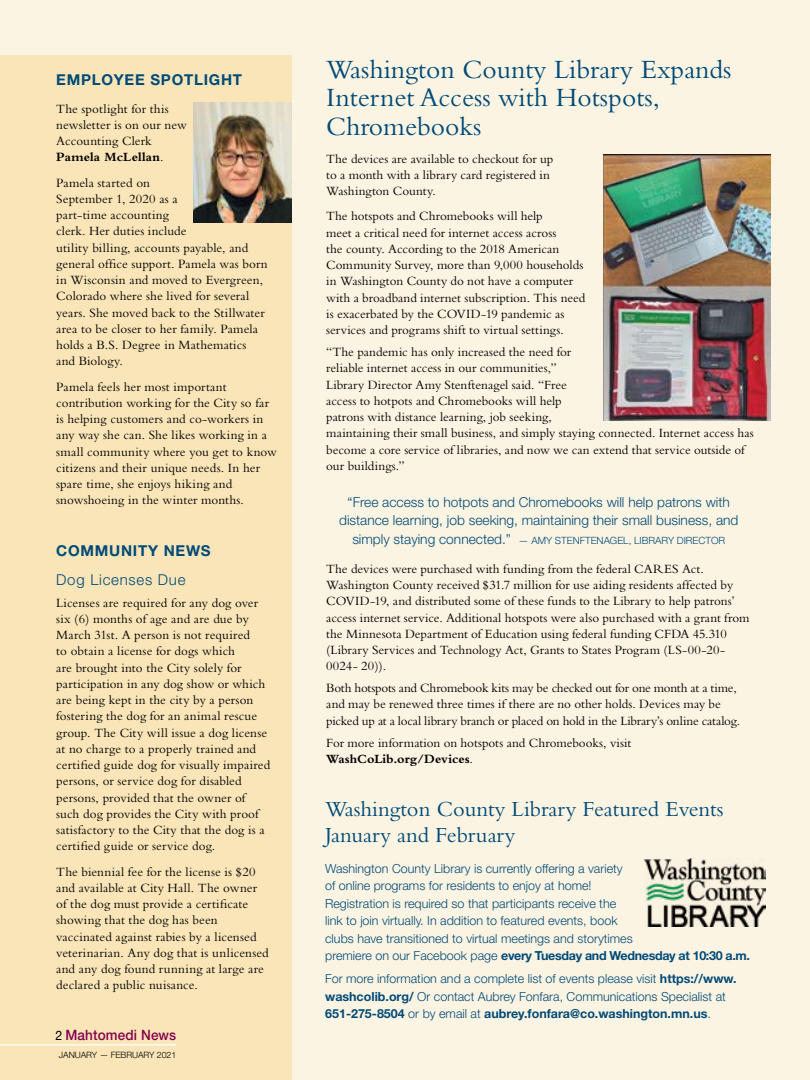
<style>
.page{position:relative;width:810px;height:1080px;background:#fcf4e2}
.page>*{position:absolute;margin:0;border:0;box-sizing:border-box;transform-origin:0 0}
.t1{font:27.5px/28.8px "Bembo";color:#004a78}
.t2{font:22.5px/26.2px "Bembo";color:#004a78}
.t3{font:700 15px "Helvetica Neue LT Std";letter-spacing:.05em;color:#004a78}
.t4{font:300 15px "Helvetica Neue LT Std";letter-spacing:.05em;color:#004a78}
.t5{font:500 14.25px "Helvetica Neue LT Std";letter-spacing:.01em;color:#85004e;scale:.95 1}
.t6{font:300 13.75px/18.8px "Helvetica Neue LT Std";color:#004a78;text-align:center}
.t7{font:13.12px/16.2px "Bembo";letter-spacing:.005em;color:#000}
.t8{font:13.12px/16.2px "Bembo";letter-spacing:-.015em;color:#000}
.t9{font:300 12.5px/17.5px "Helvetica Neue LT Std";color:#004a78}
.t10{font:300 10px "Helvetica Neue LT Std";color:#004a78}
.t11{font:300 8.75px "Helvetica Neue LT Std";letter-spacing:-.005em;color:#000}
.s1{font-weight:700}
.s2{font-weight:400;font-size:13px;color:#000}
.s3{font-size:13.75px}
</style>
<div class="page">
<div style="left:0;top:56px;width:292px;height:1024px;background:#f9e5b7"></div>
<hr style="left:0;top:1044px;width:176px;height:2px;background:#fff">
<img style="left:194px;top:103px;width:98px;height:120px">
<img style="left:604px;top:155px;width:167px;height:265px">
<img style="left:644px;top:859px;width:122px;height:68px">
<p class="t3" style="left:56px;top:71px;width:187px">EMPLOYEE SPOTLIGHT</p>
<p class="t7" style="left:56px;top:100px;width:132px">The spotlight for this newsletter is on our new<br>Accounting Clerk<br><span class="s1">Pamela McLellan</span>.</p>
<p class="t7" style="left:56px;top:174px;width:213px">Pamela started on<br>September 1, 2020 as a<br>part-time accounting<br>clerk. Her duties include<br>utility billing, accounts payable, and general office support. Pamela was born in Wisconsin and moved to Evergreen,<br>Colorado where she lived for several years. She moved back to the Stillwater area to be closer to her family. Pamela holds a B.S. Degree in Mathematics and Biology.</p>
<p class="t7" style="left:56px;top:378px;width:222px">Pamela feels her most important contribution working for the City so far is helping customers and co-workers in any way she can. She likes working in a small community where you get to know citizens and their unique needs. In her spare time, she enjoys hiking and snowshoeing in the winter months.</p>
<p class="t3" style="left:56px;top:541px;width:156px">COMMUNITY NEWS</p>
<p class="t4" style="left:56px;top:570px;width:131px">Dog Licenses Due</p>
<p class="t7" style="left:56px;top:594px;width:216px">Licenses are required for any dog over six (6) months of age and are due by March 31st. A person is not required<br>to obtain a license for dogs which<br>are brought into the City solely for participation in any dog show or which are being kept in the city by a person fostering the dog for an animal rescue group. The City will issue a dog license at no charge to a properly trained and certified guide dog for visually impaired persons, or service dog for disabled persons, provided that the owner of such dog provides the City with proof satisfactory to the City that the dog is a certified guide or service dog.</p>
<p class="t7" style="left:56px;top:863px;width:214px">The biennial fee for the license is $20 and available at City Hall. The owner of the dog must provide a certificate showing that the dog has been vaccinated against rabies by a licensed veterinarian. Any dog that is unlicensed and any dog found running at large are declared a public nuisance.</p>
<p class="t5" style="left:55px;top:1027px;width:129px"><span class="s2">2</span> Mahtomedi News</p>
<p class="t11" style="left:59px;top:1050px;width:119px">JANUARY — FEBRUARY 2021</p>
<h1 class="t1" style="left:326px;top:54px;width:407px">Washington County Library Expands<br>Internet Access with Hotspots,<br>Chromebooks</h1>
<p class="t7" style="left:326px;top:150px;width:229px">The devices are available to checkout for up to a month with a library card registered in<br>Washington County.</p>
<p class="t7" style="left:326px;top:208px;width:261px">The hotspots and Chromebooks will help<br>meet a critical need for internet access across<br>the county. According to the 2018 American Community Survey, more than 9,000 households in Washington County do not have a computer with a broadband internet subscription. This need is exacerbated by the COVID-19 pandemic as services and programs shift to virtual settings.</p>
<p class="t7" style="left:326px;top:344px;width:429px">“The pandemic has only increased the need for<br>reliable internet access in our communities,”<br>Library Director Amy Stenftenagel said. “Free<br>access to hotpots and Chromebooks will help<br>patrons with distance learning, job seeking,<br>maintaining their small business, and simply staying connected. Internet access has become a core service of libraries, and now we can extend that service outside of our buildings.”</p>
<p class="t6" style="left:339px;top:492px;width:401px">“Free access to hotpots and Chromebooks will help patrons with distance learning, job seeking, maintaining their small business, and</p>
<p class="t10" style="left:352px;top:534px;width:374px"><span class="s3">simply staying connected.”</span> — AMY STENFTENAGEL, LIBRARY DIRECTOR</p>
<p class="t7" style="left:326px;top:560px;width:425px">The devices were purchased with funding from the federal CARES Act.<br>Washington County received $31.7 million for use aiding residents affected by COVID-19, and distributed some of these funds to the Library to help patrons’ access internet service. Additional hotspots were also purchased with a grant from the Minnesota Department of Education using federal funding CFDA 45.310 (Library Services and Technology Act, Grants to States Program (LS-00-20- 0024- 20)).</p>
<p class="t8" style="left:326px;top:680px;width:415px">Both hotspots and Chromebook kits may be checked out for one month at a time, and may be renewed three times if there are no other holds. Devices may be picked up at a local library branch or placed on hold in the Library’s online catalog.</p>
<p class="t7" style="left:326px;top:734px;width:306px">For more information on hotspots and Chromebooks, visit<br><span class="s1">WashCoLib.org/Devices</span>.</p>
<h2 class="t2" style="left:325px;top:795px;width:400px">Washington County Library Featured Events<br>January and February</h2>
<p class="t9" style="left:325px;top:859px;width:426px">Washington County Library is currently offering a variety<br>of online programs for residents to enjoy at home!<br>Registration is required so that participants receive the<br>link to join virtually. In addition to featured events, book<br>clubs have transitioned to virtual meetings and storytimes<br>premiere on our Facebook page <span class="s1">every Tuesday and Wednesday at 10:30 a.m.</span></p>
<p class="t9" style="left:325px;top:970px;width:413px">For more information and a complete list of events please visit <span class="s1">https://www. washcolib.org/</span> Or contact Aubrey Fonfara, Communications Specialist at<br><span class="s1">651-275-8504</span> or by email at <span class="s1">aubrey.fonfara@co.washington.mn.us</span>.</p>
</div>
